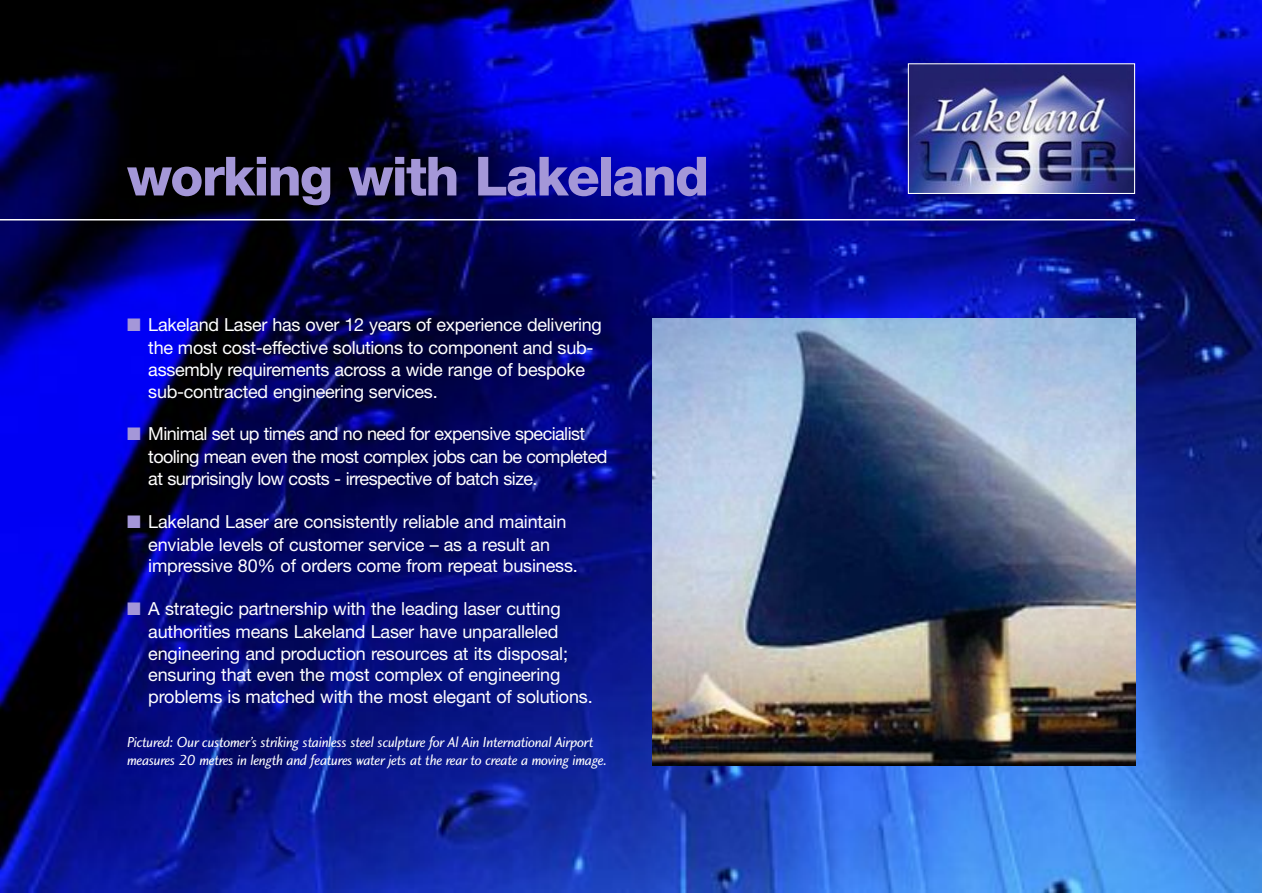
<style>
.page{position:relative;width:1262px;height:893px;background:#fff}
.page>*{position:absolute;margin:0;border:0;box-sizing:border-box;transform-origin:0 0}
.t1{font:800 54px "Helvetica Neue";letter-spacing:-.03em;color:#a497d8}
.t2{font:18px/21.9px "Helvetica Neue";letter-spacing:-.01em;color:#fff}
.t3{font:18px/22.2px "Helvetica Neue";letter-spacing:-.03em;color:#fff}
.t4{font:15px/18px "Charlotte Sans Book Italic Plain";letter-spacing:-.025em;color:#fff}
.s1{color:#a497d8}
</style>
<div class="page">
<img style="left:0;top:0;width:1262px;height:892px">
<img style="left:910px;top:65px;width:223px;height:127px">
<div style="left:908px;top:63px;width:227px;height:131px;border:1px solid #fff"></div>
<hr style="left:0;top:219px;width:1135px;height:1px;background:#fff">
<img style="left:652px;top:318px;width:483px;height:447px">
<h1 class="t1" style="left:127px;top:144px;width:583px">working with Lakeland</h1>
<p class="t2" style="left:148px;top:313px;width:455px;text-indent:-21px"><span class="s1">■</span> Lakeland Laser has over 12 years of experience delivering the most cost-effective solutions to component and sub&shy;assembly requirements across a wide range of bespoke sub-contracted engineering services.</p>
<p class="t3" style="left:148px;top:422px;width:460px;text-indent:-21px"><span class="s1">■</span> Minimal set up times and no need for expensive specialist tooling mean even the most complex jobs can be completed at surprisingly low costs - irrespective of batch size.</p>
<p class="t2" style="left:148px;top:510px;width:431px;text-indent:-21px"><span class="s1">■</span> Lakeland Laser are consistently reliable and maintain enviable levels of customer service – as a result an impressive 80% of orders come from repeat business.</p>
<p class="t2" style="left:148px;top:597px;width:446px;text-indent:-21px"><span class="s1">■</span> A strategic partnership with the leading laser cutting authorities means Lakeland Laser have unparalleled engineering and production resources at its disposal; ensuring that even the most complex of engineering problems is matched with the most elegant of solutions.</p>
<p class="t4" style="left:127px;top:732px;width:481px">Pictured: Our customer’s striking stainless steel sculpture for Al Ain International Airport measures 20 metres in length and features water jets at the rear to create a moving image.</p>
</div>
